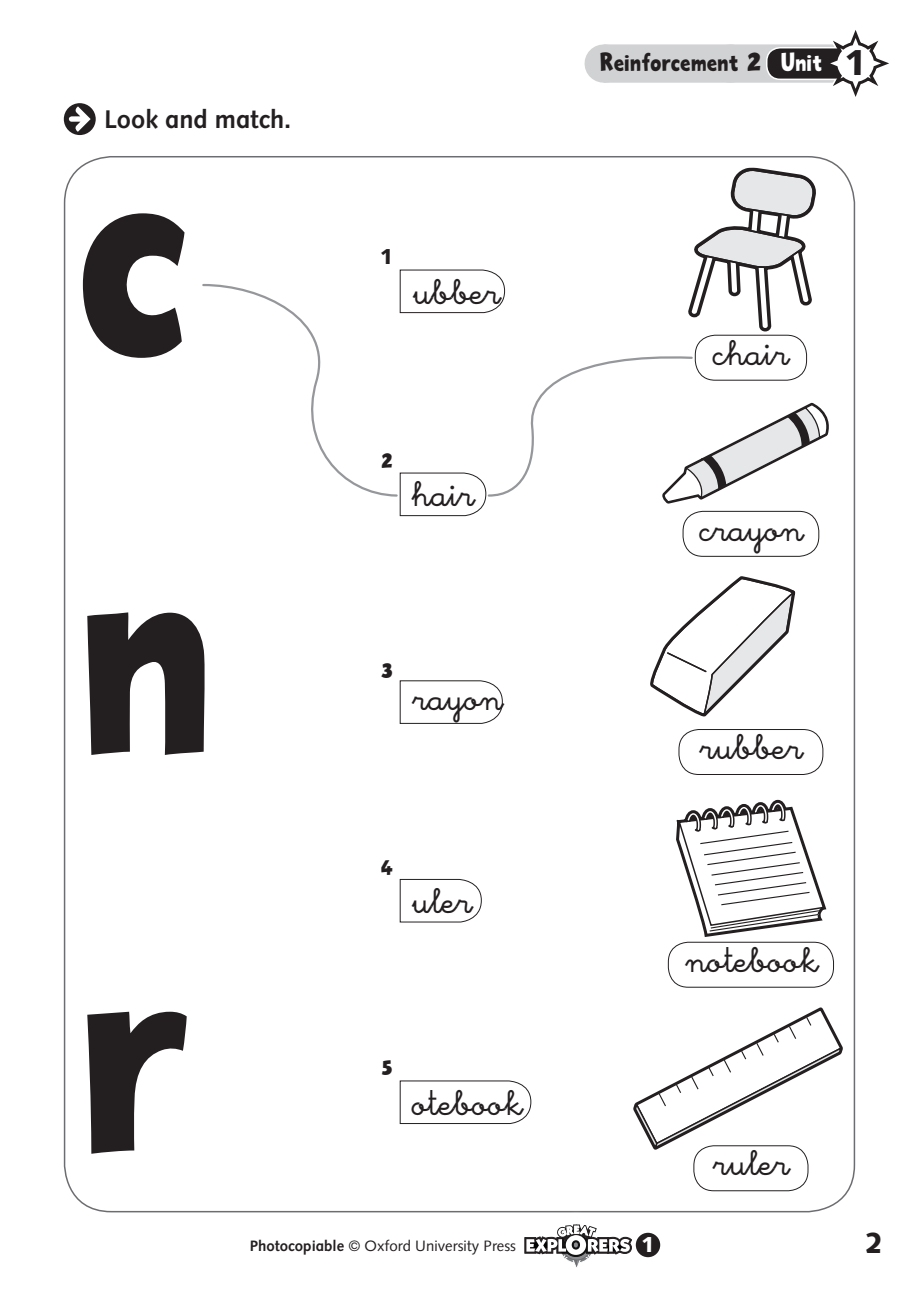
<style>
.page{position:relative;width:919px;height:1289px;background:#fff}
.page>*{position:absolute;margin:0;border:0;box-sizing:border-box;transform-origin:0 0}
.t1{font:273px/399.2px "Tenby Plain";color:#231f20;text-align:justify}
.t2{font:37.5px "Escolar Pro Negra";color:#231f20}
.t3{font:900 28.8px "Syntax Infant AS";color:#231f20}
.t4{font:700 25.5px "Syntax Infant AS";color:#231f20}
.t5{font:22.5px "Tenby Plain";color:#231f20}
.t6{font:900 21.6px "Syntax Infant AS";color:#231f20}
.t7{font:900 21.6px "Syntax Infant AS";color:#fff}
.t8{font:18px "Tenby Plain";color:#231f20}
.t9{font:15px "Syntax Infant AS";color:#231f20}
.s1{color:#fff}
.s2{font-family:"Syntax Infant AS";font-weight:900;font-size:36px}
.s3{font-weight:700}
</style>
<div class="page">
<div style="left:64px;top:103px;width:32px;height:32px;background:#231f20;border-radius:50%"></div>
<svg style="left:69px;top:106px;width:22px;height:26px"></svg>
<svg style="left:651px;top:576px;width:145px;height:141px"></svg>
<svg style="left:633px;top:1007px;width:210px;height:144px"></svg>
<svg style="left:676px;top:799px;width:151px;height:138px"></svg>
<div style="left:682px;top:511px;width:137px;height:45px;border:1px solid #231f20;border-radius:20px"></div>
<div style="left:678px;top:729px;width:145px;height:45px;border:1px solid #231f20;border-radius:20px"></div>
<div style="left:693px;top:1145px;width:114px;height:45px;background:#fff;border-radius:20px"></div>
<div style="left:693px;top:1145px;width:115px;height:46px;border:1px solid #231f20;border-radius:20px"></div>
<div style="left:668px;top:941px;width:165px;height:46px;border:1px solid #231f20;border-radius:20px"></div>
<svg style="left:202px;top:167px;width:639px;height:349px"></svg>
<svg style="left:399px;top:680px;width:104px;height:44px"></svg>
<svg style="left:399px;top:878px;width:83px;height:44px"></svg>
<svg style="left:399px;top:1080px;width:132px;height:44px"></svg>
<svg style="left:524px;top:1210px;width:108px;height:57px"></svg>
<div style="left:635px;top:1232px;width:25px;height:25px;background:#231f20;border-radius:50%"></div>
<div style="left:603px;top:44px;width:254px;height:39px;background:#d1d2d4"></div>
<svg style="left:732px;top:44px;width:61px;height:39px"></svg>
<div style="left:766px;top:48px;width:89px;height:31px;background:#231f20;border-radius:13px"></div>
<div style="left:766px;top:47px;width:89px;height:33px;border:2px solid #fff;border-radius:13px"></div>
<svg style="left:811px;top:30px;width:78px;height:67px"></svg>
<p class="t4" style="left:104px;top:104px;width:189px">Look and match.</p>
<h1 class="t1" style="left:76px;top:50px;width:142px">c n r</h1>
<p class="t6" style="left:380px;top:244px;width:15px">1</p>
<p class="t2" style="left:412px;top:273px;width:89px">ubber</p>
<p class="t8" style="left:381px;top:449px;width:13px">2</p>
<p class="t2" style="left:411px;top:474px;width:64px">hair</p>
<p class="t8" style="left:381px;top:659px;width:13px">3</p>
<p class="t2" style="left:412px;top:678px;width:92px">rayon</p>
<p class="t8" style="left:381px;top:855px;width:13px">4</p>
<p class="t2" style="left:411px;top:881px;width:62px">uler</p>
<p class="t8" style="left:381px;top:1055px;width:13px">5</p>
<p class="t2" style="left:412px;top:1083px;width:112px">otebook</p>
<p class="t5" style="left:599px;top:47px;width:269px">Reinforcement 2 <span class="s1">Unit</span> <span class="s2">1</span></p>
<p class="t2" style="left:713px;top:333px;width:77px">chair</p>
<p class="t2" style="left:699px;top:509px;width:105px">crayon</p>
<p class="t2" style="left:699px;top:727px;width:105px">rubber</p>
<p class="t2" style="left:685px;top:940px;width:134px">notebook</p>
<p class="t2" style="left:712px;top:1143px;width:78px">ruler</p>
<p class="t9" style="left:250px;top:1237px;width:267px"><span class="s3">Photocopiable</span> © Oxford University Press</p>
<p class="t7" style="left:641px;top:1231px;width:16px">1</p>
<p class="t3" style="left:864px;top:1225px;width:20px">2</p>
</div>
